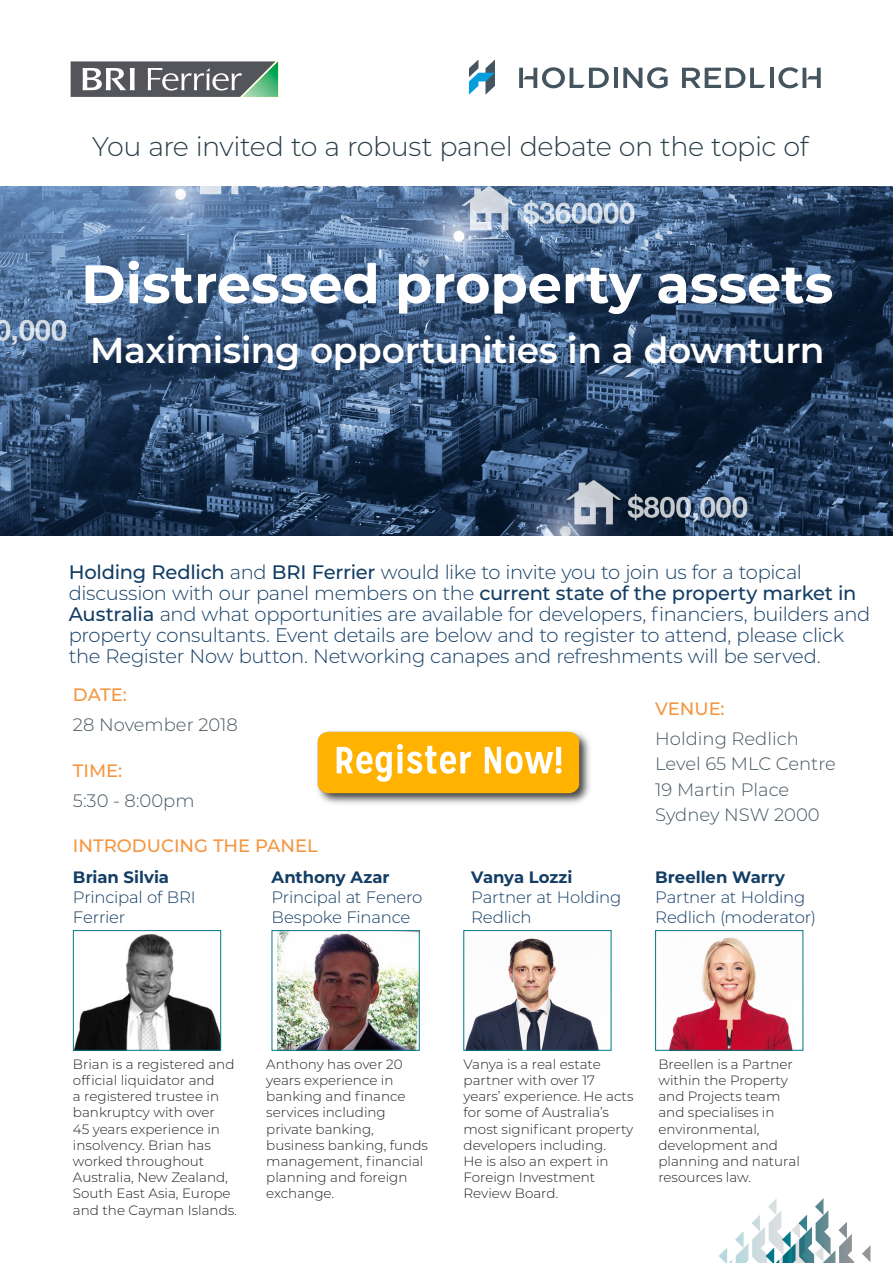
<style>
.page{position:relative;width:893px;height:1263px;background:#fff}
.page>*{position:absolute;margin:0;border:0;box-sizing:border-box;transform-origin:0 0}
.t1{font:700 54px "Montserrat";color:#fff}
.t2{font:600 36px "Montserrat";letter-spacing:-.015em;color:#fff}
.t3{font:300 27px "Montserrat";letter-spacing:-.02em;color:#283d46}
.HEADING_28pt_Light{font:300 19.5px/21px "Montserrat";letter-spacing:-.015em;color:#133d64}
.t4{font:300 18px/25.5px "Montserrat";color:#45555f}
.HEADING_28pt_Light-2{font:500 18px "Montserrat";color:#f49641}
.SUBTITLE_MediumCaps{font:500 18px "Montserrat";color:#f49641}
.HEADING_28pt_Light-3{font:300 16.5px/19.8px "Montserrat";letter-spacing:-.01em;color:#133d64}
.HEADING_28pt_Light-4{font:700 16.5px "Montserrat";letter-spacing:-.005em;color:#133d64}
.t5{font:300 13.5px/16.2px "Montserrat";color:#231f20}
.s1{font-weight:500}
</style>
<div class="page">
<svg style="left:719px;top:1198px;width:151px;height:65px"></svg>
<img style="left:0;top:186px;width:893px;height:349px">
<img style="left:465px;top:938px;width:134px;height:111px">
<div style="left:463px;top:930px;width:148px;height:121px;border:1px solid #007789"></div>
<img style="left:669px;top:937px;width:124px;height:112px">
<div style="left:655px;top:930px;width:148px;height:121px;border:1px solid #007789"></div>
<img style="left:277px;top:932px;width:141px;height:117px">
<div style="left:272px;top:930px;width:148px;height:121px;border:1px solid #007789"></div>
<img style="left:75px;top:934px;width:144px;height:115px">
<div style="left:73px;top:930px;width:148px;height:121px;border:1px solid #007789"></div>
<hr style="left:614px;top:68px;width:3px;height:20px;background:#45555f">
<hr style="left:770px;top:68px;width:4px;height:20px;background:#45555f">
<svg style="left:519px;top:67px;width:90px;height:21px"></svg>
<svg style="left:623px;top:67px;width:45px;height:21px"></svg>
<svg style="left:778px;top:67px;width:43px;height:21px"></svg>
<svg style="left:682px;top:68px;width:83px;height:20px"></svg>
<svg style="left:469px;top:60px;width:26px;height:35px"></svg>
<hr style="left:278px;top:61px;width:1px;height:36px;background:#eef7d3">
<svg style="left:71px;top:61px;width:207px;height:36px;background:#727b7a"></svg>
<img style="left:317px;top:731px;width:273px;height:73px">
<p class="t3" style="left:92px;top:128px;width:718px">You are invited to a robust panel debate on the topic of</p>
<p class="t1" style="left:81px;top:245px;width:754px">Distressed property assets</p>
<p class="t2" style="left:90px;top:325px;width:736px">Maximising opportunities in a downturn</p>
<p class="HEADING_28pt_Light" style="left:69px;top:561px;width:803px"><span class="s1">Holding Redlich</span> and <span class="s1">BRI Ferrier</span> would like to invite you to join us for a topical discussion with our panel members on the <span class="s1">current state of the property market in Australia</span> and what opportunities are available for developers, financiers, builders and property consultants. Event details are below and to register to attend, please click the Register Now button. Networking canapes and refreshments will be served.</p>
<p class="SUBTITLE_MediumCaps" style="left:73px;top:682px;width:55px">DATE:</p>
<p class="t4" style="left:73px;top:711px;width:167px">28 November 2018</p>
<p class="SUBTITLE_MediumCaps" style="left:73px;top:758px;width:51px">TIME:</p>
<p class="t4" style="left:73px;top:787px;width:123px">5:30 - 8:00pm</p>
<p class="HEADING_28pt_Light-2" style="left:73px;top:833px;width:246px">INTRODUCING THE PANEL</p>
<p class="HEADING_28pt_Light-4" style="left:272px;top:865px;width:120px">Anthony Azar</p>
<p class="HEADING_28pt_Light-3" style="left:272px;top:887px;width:152px">Principal at Fenero<br>Bespoke Finance</p>
<p class="HEADING_28pt_Light-4" style="left:73px;top:865px;width:98px">Brian Silvia</p>
<p class="HEADING_28pt_Light-3" style="left:73px;top:887px;width:124px">Principal of BRI<br>Ferrier</p>
<p class="HEADING_28pt_Light-4" style="left:471px;top:865px;width:103px">Vanya Lozzi</p>
<p class="HEADING_28pt_Light-3" style="left:471px;top:887px;width:152px">Partner at Holding<br>Redlich</p>
<p class="SUBTITLE_MediumCaps" style="left:655px;top:696px;width:71px">VENUE:</p>
<p class="t4" style="left:655px;top:725px;width:182px">Holding Redlich<br>Level 65 MLC Centre<br>19 Martin Place<br>Sydney NSW 2000</p>
<p class="HEADING_28pt_Light-4" style="left:655px;top:865px;width:131px">Breellen Warry</p>
<p class="HEADING_28pt_Light-3" style="left:655px;top:887px;width:162px">Partner at Holding<br>Redlich (moderator)</p>
<p class="t5" style="left:73px;top:1055px;width:165px">Brian is a registered and official liquidator and<br>a registered trustee in bankruptcy with over<br>45 years experience in insolvency. Brian has worked throughout<br>Australia, New Zealand,<br>South East Asia, Europe and the Cayman Islands.</p>
<p class="t5" style="left:266px;top:1055px;width:163px">Anthony has over 20 years experience in banking and finance services including private banking, business banking, funds management, financial planning and foreign exchange.</p>
<p class="t5" style="left:464px;top:1055px;width:171px">Vanya is a real estate partner with over 17 years’ experience. He acts for some of Australia’s most significant property developers including.<br>He is also an expert in<br>Foreign Investment<br>Review Board.</p>
<p class="t5" style="left:658px;top:1055px;width:143px">Breellen is a Partner within the Property and Projects team and specialises in environmental, development and planning and natural resources law.</p>
</div>
